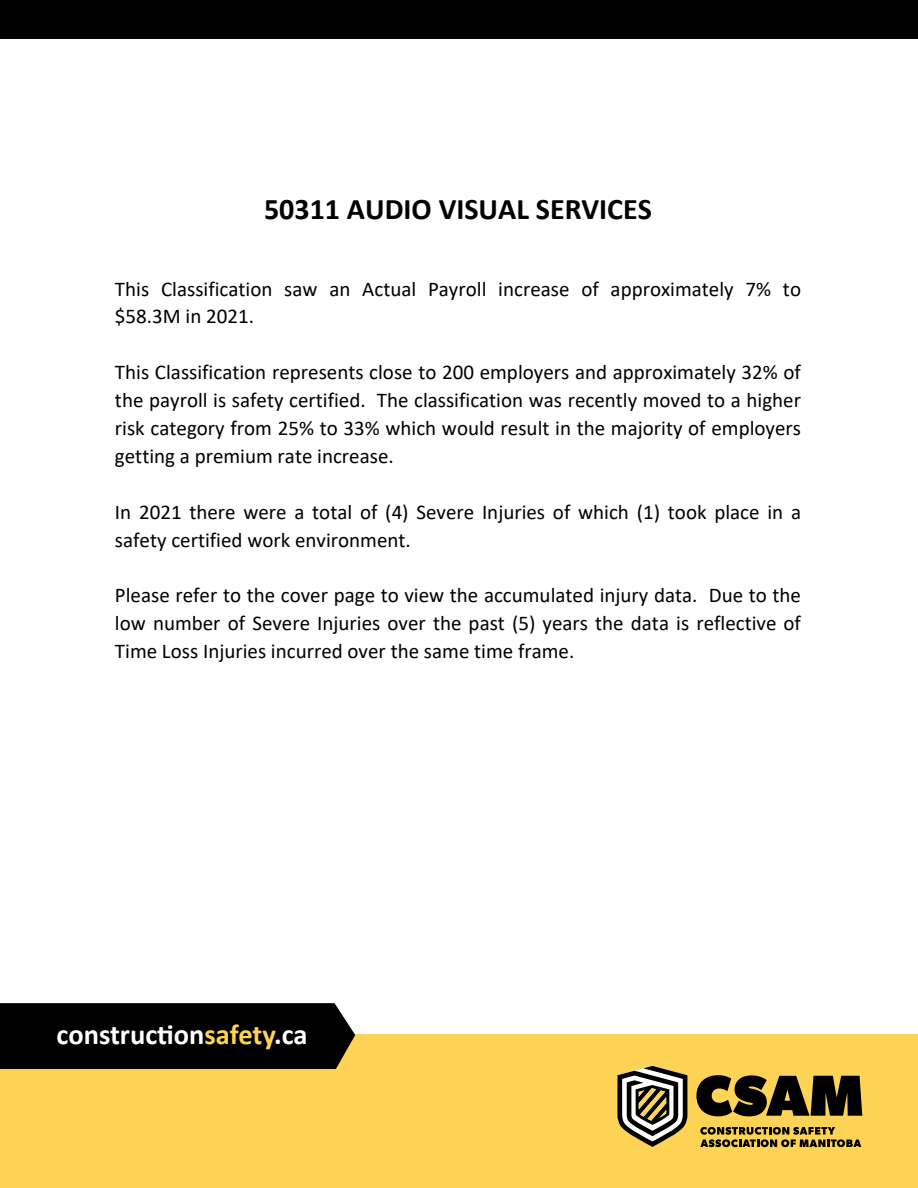
<style>
.page{position:relative;width:918px;height:1188px;background:#fff}
.page>*{position:absolute;margin:0;border:0;box-sizing:border-box;transform-origin:0 0}
.t1{font:700 30px "Calibri";color:#000}
.t2{font:700 28.5px "Calibri";color:#fff}
.t3{font:21px/27.9px "Calibri";color:#000}
.s1{color:#fed356}
</style>
<div class="page">
<div style="left:0;top:1034px;width:918px;height:154px;background:#fed356"></div>
<div style="left:0;top:1003px;width:355px;height:66px;background:#000"></div>
<div style="left:0;top:0;width:918px;height:39px;background:#000"></div>
<svg style="left:696px;top:1075px;width:166px;height:41px"></svg>
<svg style="left:700px;top:1127px;width:161px;height:20px"></svg>
<svg style="left:617px;top:1066px;width:70px;height:81px"></svg>
<h1 class="t1" style="left:264px;top:187px;width:389px">50311 AUDIO VISUAL SERVICES</h1>
<p class="t3" style="left:115px;top:274px;width:688px">This Classification saw an Actual Payroll increase of approximately 7% to $58.3M in 2021.</p>
<p class="t3" style="left:115px;top:358px;width:688px;text-align:justify">This Classification represents close to 200 employers and approximately 32% of the payroll is safety certified. The classification was recently moved to a higher risk category from 25% to 33% which would result in the majority of employers getting a premium rate increase.</p>
<p class="t3" style="left:115px;top:497px;width:688px">In 2021 there were a total of (4) Severe Injuries of which (1) took place in a safety certified work environment.</p>
<p class="t3" style="left:115px;top:581px;width:688px;text-align:justify">Please refer to the cover page to view the accumulated injury data. Due to the low number of Severe Injuries over the past (5) years the data is reflective of Time Loss Injuries incurred over the same time frame.</p>
<h2 class="t2" style="left:57px;top:1015px;width:253px">construction<span class="s1">safety</span>.ca</h2>
</div>
